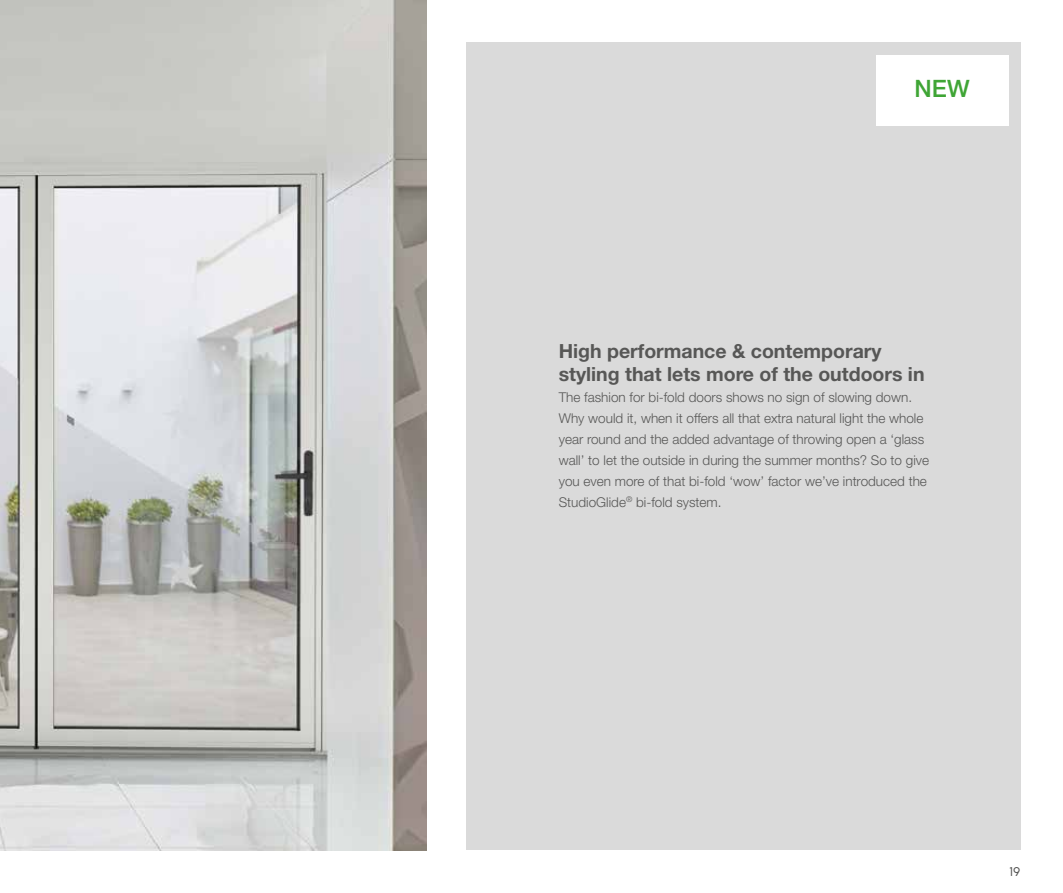
<style>
.page{position:relative;width:1063px;height:893px;background:#fff}
.page>*{position:absolute;margin:0;border:0;box-sizing:border-box;transform-origin:0 0}
.t1{font:500 24px "Helvetica Neue LT Std";color:#3fa535}
.t2{font:700 19.5px/22.5px "Helvetica Neue LT Std";color:#575756}
.t3{font:300 13.5px/21px "Helvetica Neue LT Std";color:#575756}
.t4{font:12px "Coco Gothic";color:#575756}
</style>
<div class="page">
<div style="left:466px;top:43px;width:554px;height:807px;background:#dadada"></div>
<img style="left:0;top:0;width:427px;height:850px">
<div style="left:876px;top:55px;width:132px;height:70px;background:#fff"></div>
<h1 class="t1" style="left:915px;top:74px;width:57px">NEW</h1>
<h2 class="t2" style="left:559px;top:340px;width:367px">High performance &amp; contemporary styling that lets more of the outdoors in</h2>
<p class="t3" style="left:559px;top:386px;width:372px">The fashion for bi-fold doors shows no sign of slowing down.<br>Why would it, when it offers all that extra natural light the whole year round and the added advantage of throwing open a ‘glass wall’ to let the outside in during the summer months? So to give you even more of that bi-fold ‘wow’ factor we’ve introduced the StudioGlide<sup>®</sup> bi-fold system.</p>
<p class="t4" style="left:1009px;top:863px;width:13px">19</p>
</div>
